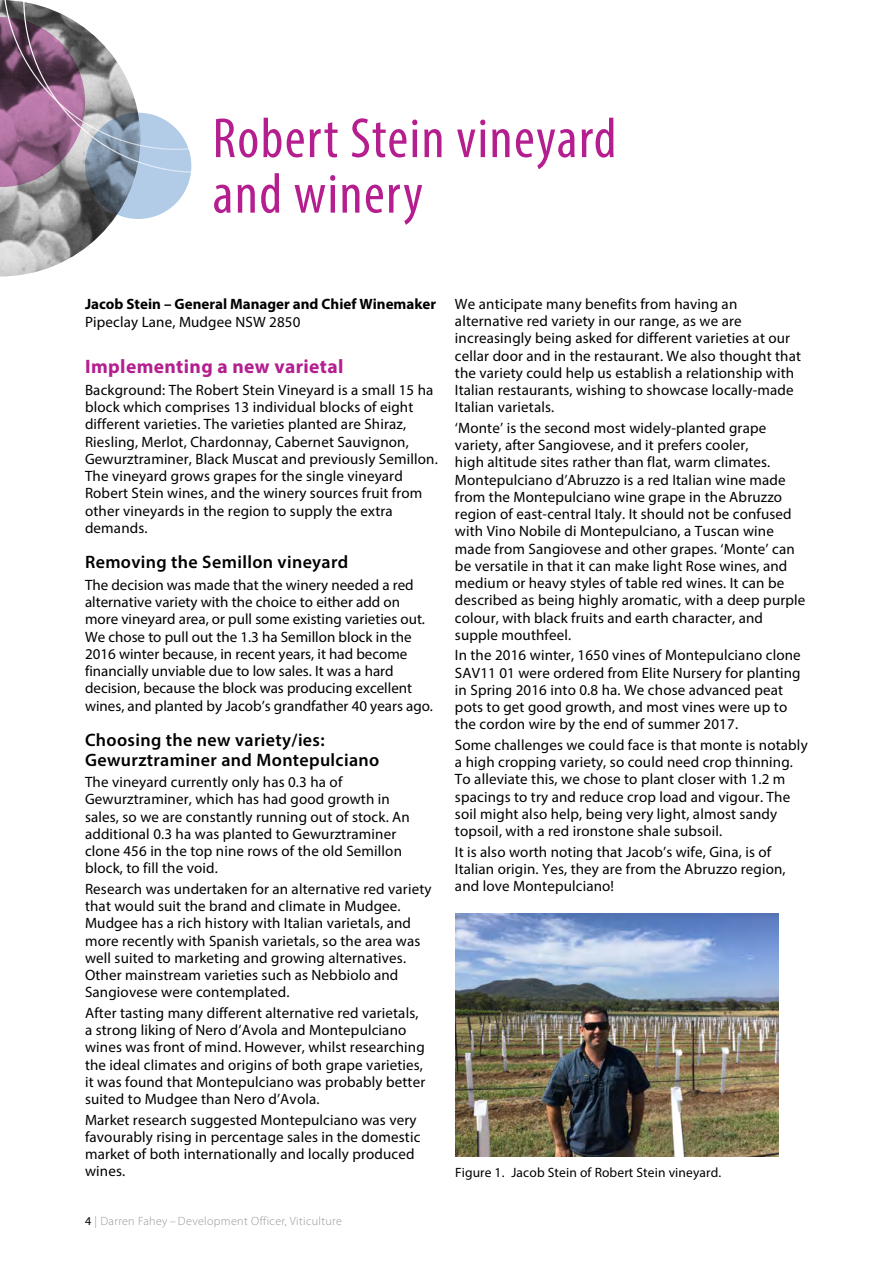
<style>
.page{position:relative;width:893px;height:1263px;background:#fff}
.page>*{position:absolute;margin:0;border:0;box-sizing:border-box;transform-origin:0 0}
.heading_1{font:condensed 57px/55.5px "Myriad Pro";letter-spacing:.025em;color:#b41e8e}
.heading_2{font:700 19.5px "Myriad Pro";letter-spacing:.02em;color:#b41e8e}
.heading_3{font:600 18px/19.5px "Myriad Pro";letter-spacing:.02em;color:#000}
.Squished_text{font:15px/17.2px "Myriad Pro";letter-spacing:.01em;color:#000}
.text{font:700 15px/18px "Myriad Pro";color:#000}
.t1{font:13.5px "Myriad Pro";letter-spacing:.01em;color:#000}
.t2{font:300 12px "Myriad Pro";letter-spacing:.03em;color:#939598}
.s1{font-weight:400}
.s2{font-weight:400;color:#000}
</style>
<div class="page">
<div style="left:85px;top:113px;width:106px;height:106px;background:#b2cce8;border-radius:50%"></div>
<svg style="left:0;top:0;width:136px;height:276px"></svg>
<svg style="left:3px;top:0;width:20px;height:151px;background:#75526c"></svg>
<svg style="left:23px;top:0;width:169px;height:174px"></svg>
<img style="left:455px;top:914px;width:323px;height:242px">
<h1 class="heading_1" style="left:213px;top:110px;width:405px">Robert Stein vineyard and winery</h1>
<p class="text" style="left:85px;top:294px;width:353px">Jacob Stein – General Manager and Chief Winemaker<br><span class="s1">Pipeclay Lane, Mudgee NSW 2850</span></p>
<p class="heading_2" style="left:85px;top:354px;width:260px">Implementing a new varietal</p>
<p class="Squished_text" style="left:85px;top:381px;width:354px">Background: The Robert Stein Vineyard is a small 15 ha block which comprises 13 individual blocks of eight different varieties. The varieties planted are Shiraz, Riesling, Merlot, Chardonnay, Cabernet Sauvignon, Gewurztraminer, Black Muscat and previously Semillon.<br>The vineyard grows grapes for the single vineyard Robert Stein wines, and the winery sources fruit from other vineyards in the region to supply the extra demands.</p>
<h3 class="heading_3" style="left:85px;top:552px;width:265px">Removing the Semillon vineyard</h3>
<p class="Squished_text" style="left:85px;top:576px;width:349px">The decision was made that the winery needed a red alternative variety with the choice to either add on more vineyard area, or pull some existing varieties out.<br>We chose to pull out the 1.3 ha Semillon block in the 2016 winter because, in recent years, it had become financially unviable due to low sales. It was a hard decision, because the block was producing excellent wines, and planted by Jacob’s grandfather 40 years ago.</p>
<h3 class="heading_3" style="left:85px;top:730px;width:296px">Choosing the new variety/ies:<br>Gewurztraminer and Montepulciano</h3>
<p class="Squished_text" style="left:85px;top:773px;width:326px">The vineyard currently only has 0.3 ha of Gewurztraminer, which has had good growth in sales, so we are constantly running out of stock. An additional 0.3 ha was planted to Gewurztraminer clone 456 in the top nine rows of the old Semillon block, to fill the void.</p>
<p class="Squished_text" style="left:85px;top:880px;width:348px">Research was undertaken for an alternative red variety that would suit the brand and climate in Mudgee.<br>Mudgee has a rich history with Italian varietals, and more recently with Spanish varietals, so the area was well suited to marketing and growing alternatives.<br>Other mainstream varieties such as Nebbiolo and Sangiovese were contemplated.</p>
<p class="Squished_text" style="left:85px;top:1004px;width:342px">After tasting many different alternative red varietals, a strong liking of Nero d’Avola and Montepulciano wines was front of mind. However, whilst researching the ideal climates and origins of both grape varieties, it was found that Montepulciano was probably better suited to Mudgee than Nero d’Avola.</p>
<p class="Squished_text" style="left:85px;top:1110px;width:337px">Market research suggested Montepulciano was very favourably rising in percentage sales in the domestic market of both internationally and locally produced wines.</p>
<p class="t2" style="left:85px;top:1214px;width:258px"><span class="s2">4</span> | Darren Fahey – Development Officer, Viticulture</p>
<p class="Squished_text" style="left:455px;top:295px;width:348px">We anticipate many benefits from having an alternative red variety in our range, as we are increasingly being asked for different varieties at our cellar door and in the restaurant. We also thought that the variety could help us establish a relationship with Italian restaurants, wishing to showcase locally-made Italian varietals.</p>
<p class="Squished_text" style="left:455px;top:419px;width:352px">‘Monte’ is the second most widely-planted grape variety, after Sangiovese, and it prefers cooler,<br>high altitude sites rather than flat, warm climates.<br>Montepulciano d’Abruzzo is a red Italian wine made from the Montepulciano wine grape in the Abruzzo region of east-central Italy. It should not be confused with Vino Nobile di Montepulciano, a Tuscan wine made from Sangiovese and other grapes. ‘Monte’ can be versatile in that it can make light Rose wines, and medium or heavy styles of table red wines. It can be described as being highly aromatic, with a deep purple colour, with black fruits and earth character, and supple mouthfeel.</p>
<p class="Squished_text" style="left:455px;top:646px;width:347px">In the 2016 winter, 1650 vines of Montepulciano clone SAV11 01 were ordered from Elite Nursery for planting in Spring 2016 into 0.8 ha. We chose advanced peat pots to get good growth, and most vines were up to the cordon wire by the end of summer 2017.</p>
<p class="Squished_text" style="left:455px;top:736px;width:354px">Some challenges we could face is that monte is notably a high cropping variety, so could need crop thinning.<br>To alleviate this, we chose to plant closer with 1.2 m spacings to try and reduce crop load and vigour. The soil might also help, being very light, almost sandy topsoil, with a red ironstone shale subsoil.</p>
<p class="Squished_text" style="left:455px;top:843px;width:332px">It is also worth noting that Jacob’s wife, Gina, is of<br>Italian origin. Yes, they are from the Abruzzo region, and love Montepulciano!</p>
<p class="t1" style="left:455px;top:1164px;width:268px">Figure 1. Jacob Stein of Robert Stein vineyard.</p>
</div>
